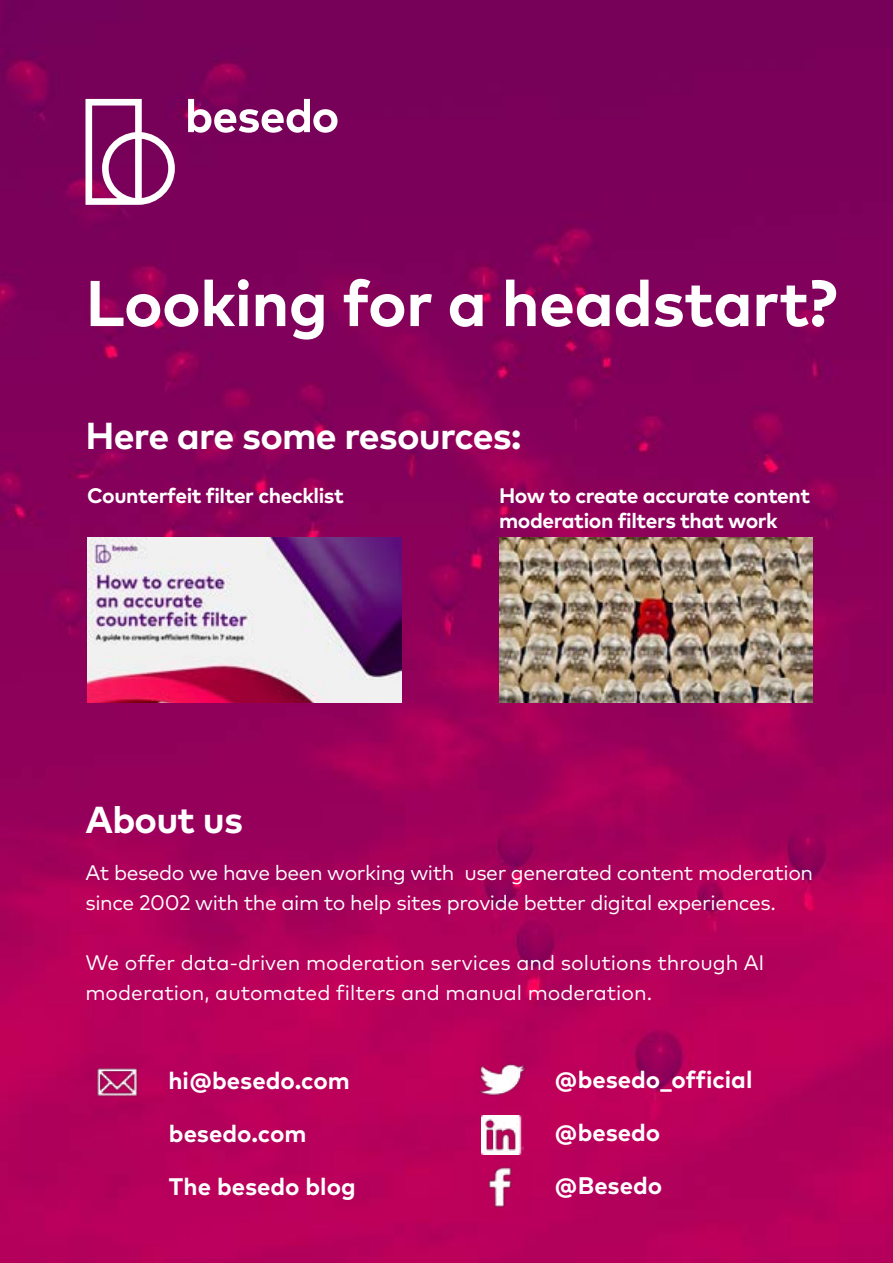
<style>
.page{position:relative;width:893px;height:1263px;background:#fff}
.page>*{position:absolute;margin:0;border:0;box-sizing:border-box;transform-origin:0 0}
.t1{font:700 64.5px "Mark Pro";letter-spacing:-.01em;color:#fff}
.t2{font:700 37.5px "Mark Pro";letter-spacing:-.02em;color:#fff}
.t3{font:700 24px "Mark Pro";color:#fff}
.t4{font:21px/30px "Mark Pro";letter-spacing:-.02em;color:#fff}
.t5{font:21px/30px "Mark Pro";color:#fff}
.t6{font:700 21px/25.2px "Mark Pro";letter-spacing:-.02em;color:#fff}
</style>
<div class="page">
<img style="left:0;top:0;width:893px;height:1263px">
<svg style="left:86px;top:99px;width:89px;height:106px"></svg>
<svg style="left:188px;top:99px;width:149px;height:34px"></svg>
<img style="left:88px;top:1055px;width:57px;height:50px">
<img style="left:88px;top:1105px;width:57px;height:5px">
<img style="left:88px;top:537px;width:313px;height:165px">
<img style="left:499px;top:537px;width:313px;height:165px">
<img style="left:471px;top:1160px;width:61px;height:57px">
<img style="left:481px;top:1115px;width:42px;height:39px">
<img style="left:473px;top:1055px;width:57px;height:51px">
<h1 class="t1" style="left:86px;top:254px;width:753px">Looking for a headstart?</h1>
<h2 class="t2" style="left:86px;top:407px;width:437px">Here are some resources:</h2>
<p class="t6" style="left:87px;top:481px;width:258px">Counterfeit filter checklist</p>
<p class="t6" style="left:499px;top:481px;width:313px">How to create accurate content moderation filters that work</p>
<h2 class="t2" style="left:86px;top:791px;width:159px">About us</h2>
<p class="t4" style="left:86px;top:856px;width:729px">At besedo we have been working with user generated content moderation since 2002 with the aim to help sites provide better digital experiences.</p>
<p class="t5" style="left:86px;top:946px;width:681px">We offer data-driven moderation services and solutions through AI moderation, automated filters and manual moderation.</p>
<p class="t3" style="left:168px;top:1062px;width:183px">hi@besedo.com</p>
<p class="t3" style="left:554px;top:1061px;width:199px">@besedo_official</p>
<p class="t3" style="left:169px;top:1115px;width:139px">besedo.com</p>
<p class="t3" style="left:554px;top:1114px;width:107px">@besedo</p>
<p class="t3" style="left:169px;top:1168px;width:188px">The besedo blog</p>
<p class="t3" style="left:554px;top:1167px;width:109px">@Besedo</p>
</div>
